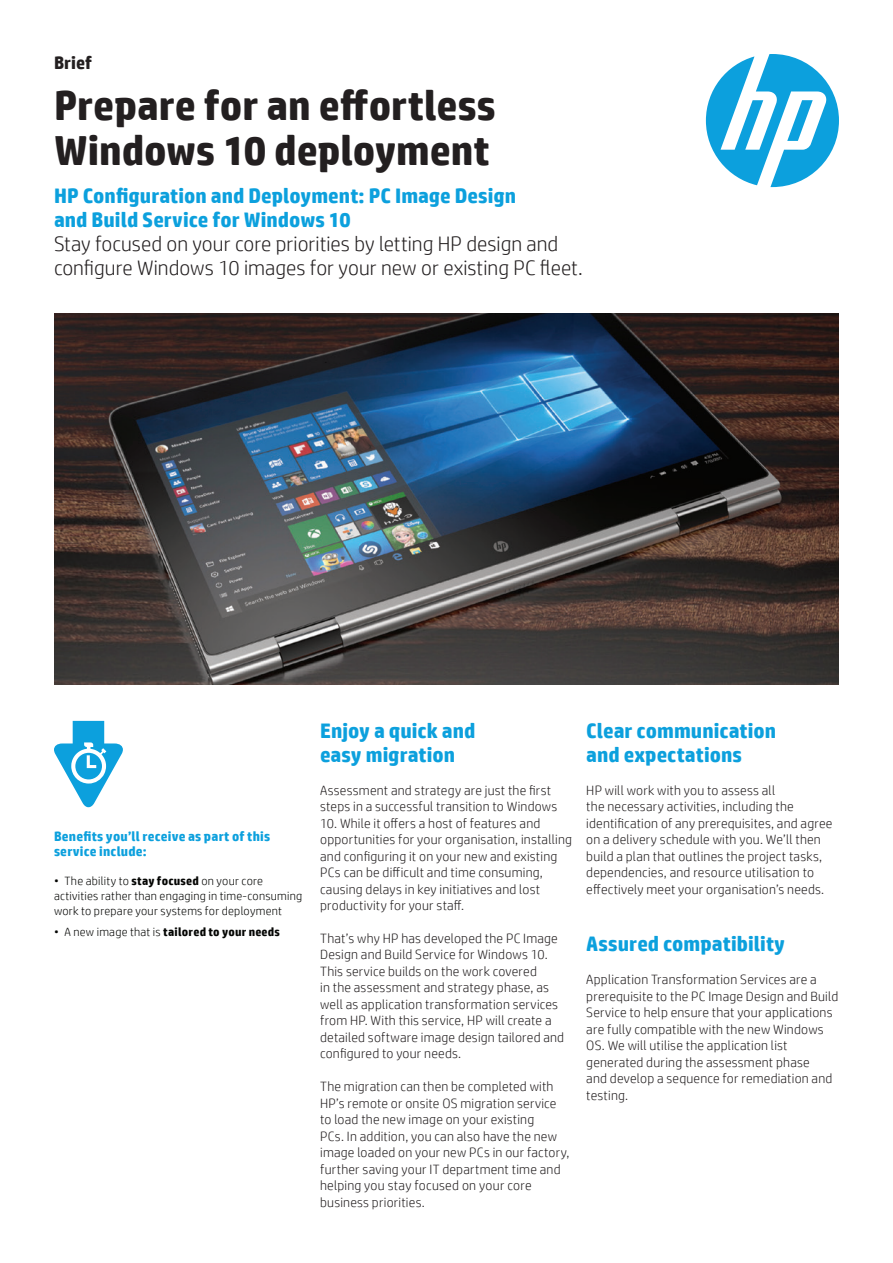
<style>
.page{position:relative;width:893px;height:1263px;background:#fff}
.page>*{position:absolute;margin:0;border:0;box-sizing:border-box;transform-origin:0 0}
.Headline_28_30{font:700 42px/45px "HP Simplified";color:#231f20}
.Intro_14_16{font:300 21px/24px "HP Simplified";color:#231f20}
.Subhead_14_16_bold_b{font:700 21px/24px "HP Simplified";color:#0ca0dd}
.Subhead_no_space{font:700 21px/24px "HP Simplified";color:#0ca0dd}
.Document_type_12_14{font:700 18px "HP Simplified";letter-spacing:.005em;color:#231f20}
.Body_last{font:300 13.5px/16.5px "HP Simplified";letter-spacing:.015em;color:#231f20}
.Body{font:300 13.5px/16.5px "HP Simplified";letter-spacing:.015em;color:#231f20}
.Sidebar_header_9_10{font:700 13.5px/15px "HP Simplified";letter-spacing:.015em;color:#0ca0dd}
.t1{font:300 12px/15px "HP Simplified";letter-spacing:.02em;color:#040503}
.t2{font:700 12px "HP Simplified";letter-spacing:.02em;color:#040503}
.s1{font-weight:700}
.s2{font-weight:300}
</style>
<div class="page">
<svg style="left:706px;top:54px;width:133px;height:133px"></svg>
<img style="left:54px;top:313px;width:785px;height:371px">
<svg style="left:54px;top:721px;width:69px;height:86px"></svg>
<p class="Document_type_12_14" style="left:54px;top:51px;width:40px">Brief</p>
<p class="Headline_28_30" style="left:54px;top:83px;width:443px">Prepare for an effortless<br>Windows 10 deployment</p>
<p class="Subhead_no_space" style="left:54px;top:184px;width:464px">HP Configuration and Deployment: PC Image Design and Build Service for Windows 10</p>
<p class="Intro_14_16" style="left:54px;top:231px;width:530px">Stay focused on your core priorities by letting HP design and configure Windows 10 images for your new or existing PC fleet.</p>
<p class="Sidebar_header_9_10" style="left:54px;top:829px;width:218px">Benefits you’ll receive as part of this service include:</p>
<p class="t1" style="left:54px;top:873px;width:250px">• The ability to <span class="s1">stay focused</span> on your core activities rather than engaging in time-consuming work to prepare your systems for deployment</p>
<p class="t2" style="left:54px;top:924px;width:228px"><span class="s2">• A new image that is</span> tailored to your needs</p>
<p class="Subhead_14_16_bold_b" style="left:320px;top:719px;width:157px">Enjoy a quick and easy migration</p>
<p class="Body" style="left:320px;top:781px;width:239px">Assessment and strategy are just the first steps in a successful transition to Windows</p>
<p class="Body" style="left:320px;top:814px;width:253px">10. While it offers a host of features and opportunities for your organisation, installing and configuring it on your new and existing PCs can be difficult and time consuming, causing delays in key initiatives and lost productivity for your staff.</p>
<p class="Body" style="left:320px;top:929px;width:246px">That’s why HP has developed the PC Image Design and Build Service for Windows 10.<br>This service builds on the work covered<br>in the assessment and strategy phase, as well as application transformation services from HP. With this service, HP will create a detailed software image design tailored and configured to your needs.</p>
<p class="Body_last" style="left:320px;top:1078px;width:251px">The migration can then be completed with HP’s remote or onsite OS migration service to load the new image on your existing<br>PCs. In addition, you can also have the new image loaded on your new PCs in our factory, further saving your IT department time and helping you stay focused on your core business priorities.</p>
<p class="Subhead_14_16_bold_b" style="left:586px;top:719px;width:191px">Clear communication and expectations</p>
<p class="Body_last" style="left:586px;top:781px;width:248px">HP will work with you to assess all<br>the necessary activities, including the identification of any prerequisites, and agree on a delivery schedule with you. We’ll then build a plan that outlines the project tasks, dependencies, and resource utilisation to effectively meet your organisation’s needs.</p>
<p class="Subhead_14_16_bold_b" style="left:586px;top:932px;width:200px">Assured compatibility</p>
<p class="Body_last" style="left:586px;top:971px;width:253px">Application Transformation Services are a prerequisite to the PC Image Design and Build Service to help ensure that your applications are fully compatible with the new Windows OS. We will utilise the application list generated during the assessment phase<br>and develop a sequence for remediation and testing.</p>
</div>
